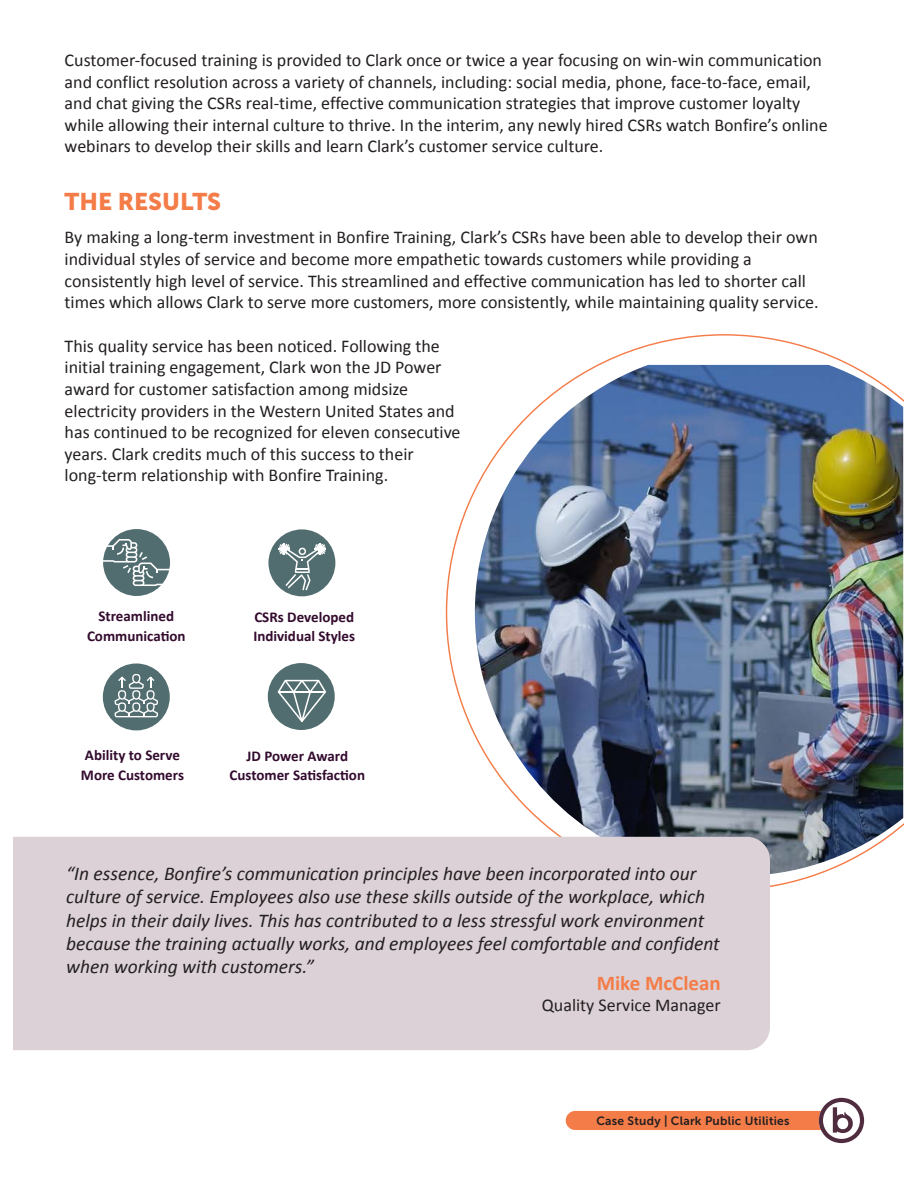
<style>
.page{position:relative;width:918px;height:1188px;background:#fff}
.page>*{position:absolute;margin:0;border:0;box-sizing:border-box;transform-origin:0 0}
.t1{font:24px "Museo Sans 900";color:#f47c48}
.t2{font:700 21px "Calibri";color:#f47c48}
.t3{font:italic 19.5px/23.4px "Calibri";color:#231f20}
.t4{font:18px/21.6px "Calibri";color:#231f20}
.t5{font:700 15px/19.8px "Calibri";color:#330b2e;text-align:center}
.t6{font:12px "Museo Sans 700";letter-spacing:.02em;color:#231f20}
</style>
<div class="page">
<svg style="left:445px;top:334px;width:407px;height:553px"></svg>
<img style="left:475px;top:365px;width:428px;height:511px">
<div style="left:14px;top:837px;width:756px;height:213px;background:#dbd1d6"></div>
<svg style="left:566px;top:1098px;width:298px;height:45px"></svg>
<div style="left:268px;top:663px;width:67px;height:67px;background:#526d6f;border-radius:50%"></div>
<svg style="left:278px;top:680px;width:48px;height:42px"></svg>
<div style="left:103px;top:664px;width:67px;height:66px;background:#526d6f;border-radius:50%"></div>
<svg style="left:115px;top:674px;width:43px;height:43px"></svg>
<div style="left:268px;top:529px;width:67px;height:67px;background:#526d6f;border-radius:50%"></div>
<svg style="left:279px;top:543px;width:47px;height:47px"></svg>
<div style="left:103px;top:529px;width:67px;height:67px;background:#526d6f;border-radius:50%"></div>
<svg style="left:103px;top:539px;width:67px;height:47px"></svg>
<p class="t4" style="left:65px;top:49px;width:765px">Customer-focused training is provided to Clark once or twice a year focusing on win-win communication and conflict resolution across a variety of channels, including: social media, phone, face-to-face, email, and chat giving the CSRs real-time, effective communication strategies that improve customer loyalty while allowing their internal culture to thrive. In the interim, any newly hired CSRs watch Bonfire’s online webinars to develop their skills and learn Clark’s customer service culture.</p>
<h1 class="t1" style="left:65px;top:188px;width:158px">THE RESULTS</h1>
<p class="t4" style="left:65px;top:226px;width:756px">By making a long-term investment in Bonfire Training, Clark’s CSRs have been able to develop their own individual styles of service and become more empathetic towards customers while providing a consistently high level of service. This streamlined and effective communication has led to shorter call times which allows Clark to serve more customers, more consistently, while maintaining quality service.</p>
<p class="t4" style="left:65px;top:334px;width:397px">This quality service has been noticed. Following the initial training engagement, Clark won the JD Power award for customer satisfaction among midsize electricity providers in the Western United States and has continued to be recognized for eleven consecutive years. Clark credits much of this success to their long-term relationship with Bonfire Training.</p>
<p class="t5" style="left:87px;top:606px;width:100px">Streamlined<br>Communication</p>
<p class="t5" style="left:253px;top:606px;width:103px;text-align:left">CSRs Developed<br>Individual Styles</p>
<p class="t5" style="left:81px;top:745px;width:105px;text-align:left">Ability to Serve<br>More Customers</p>
<p class="t5" style="left:230px;top:745px;width:137px">JD Power Award<br>Customer Satisfaction</p>
<p class="t3" style="left:66px;top:861px;width:655px">“In essence, Bonfire’s communication principles have been incorporated into our culture of service. Employees also use these skills outside of the workplace, which helps in their daily lives. This has contributed to a less stressful work environment because the training actually works, and employees feel comfortable and confident when working with customers.”</p>
<p class="t2" style="left:597px;top:968px;width:125px">Mike McClean</p>
<p class="t4" style="left:542px;top:994px;width:180px">Quality Service Manager</p>
<p class="t6" style="left:596px;top:1114px;width:195px">Case Study | Clark Public Utilities</p>
</div>
